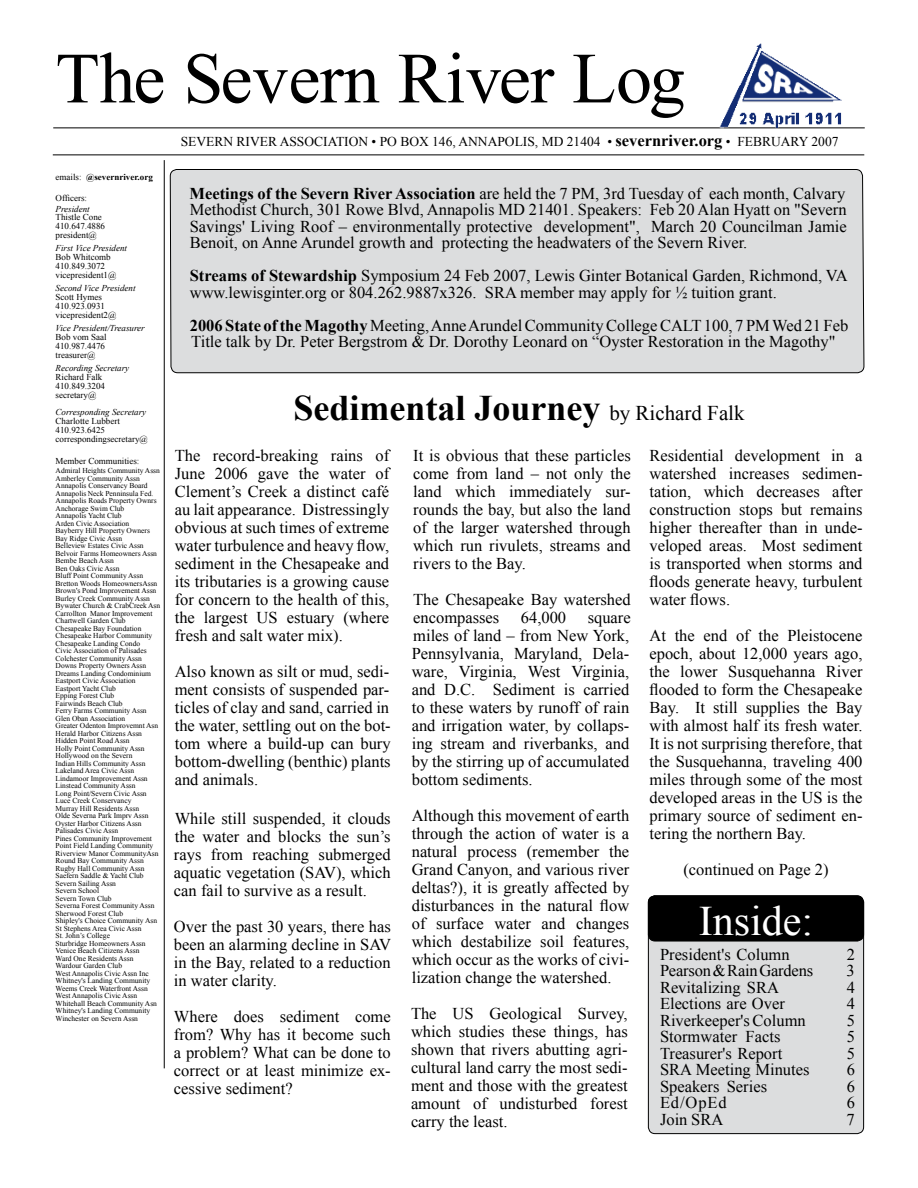
<style>
.page{position:relative;width:918px;height:1188px;background:#fff}
.page>*{position:absolute;margin:0;border:0;box-sizing:border-box;transform-origin:0 0}
.t1{font:72px "Times New Roman";color:#000}
.t2{font:42px "Times New Roman";color:#fff}
.t3{font:700 36px "Times New Roman";color:#000}
.t4{font:16.5px/18px "Times New Roman";color:#000;text-align:justify}
.t5{font:13.5px "Times New Roman";color:#000}
.t6{font:9px/8.9px "Times New Roman";color:#000}
.t7{font:italic 9px "Times New Roman";color:#000}
.t8{font:700 9px "Times New Roman";color:#000}
.t9{font:7.5px/7.5px "Times New Roman";color:#000}
.s1{font-weight:700;font-size:16.5px}
.s2{font-weight:400}
.s3{font-weight:700}
.s4{font-weight:400;font-size:21px}
</style>
<div class="page">
<hr style="left:53px;top:128px;width:812px;height:1px;background:#000">
<hr style="left:53px;top:154px;width:811px;height:1px;background:#000">
<hr style="left:164px;top:160px;width:1px;height:908px;background:#000">
<svg style="left:170px;top:43px;width:695px;height:331px"></svg>
<div style="left:648px;top:896px;width:216px;height:238px;background:#dcddde;border-radius:7px"></div>
<div style="left:648px;top:896px;width:216px;height:238px;border:1px solid #000;border-radius:7px"></div>
<div style="left:648px;top:896px;width:216px;height:45px;background:#000;border-radius:7px"></div>
<div style="left:648px;top:896px;width:216px;height:45px;border:1px solid #000;border-radius:7px"></div>
<h1 class="t1" style="left:56px;top:30px;width:631px">The Severn River Log</h1>
<p class="t5" style="left:181px;top:133px;width:659px">SEVERN RIVER ASSOCIATION • PO BOX 146, ANNAPOLIS, MD 21404 • <span class="s1">severnriver.org</span> • FEBRUARY 2007</p>
<p class="t8" style="left:56px;top:170px;width:99px"><span class="s2">emails:</span> @severnriver.org</p>
<p class="t6" style="left:56px;top:193px;width:33px">Officers:</p>
<p class="t7" style="left:56px;top:202px;width:36px">President</p>
<p class="t6" style="left:56px;top:213px;width:51px">Thistle Cone<br>410.647.4886 president@</p>
<p class="t7" style="left:56px;top:242px;width:73px">First Vice President</p>
<p class="t6" style="left:56px;top:253px;width:62px">Bob Whitcomb<br>410.849.3072 vicepresident1@</p>
<p class="t7" style="left:56px;top:282px;width:81px">Second Vice President</p>
<p class="t6" style="left:56px;top:293px;width:62px">Scott Hymes<br>410.923.0931 vicepresident2@</p>
<p class="t7" style="left:56px;top:322px;width:91px">Vice President/Treasurer</p>
<p class="t6" style="left:56px;top:332px;width:53px">Bob vom Saal<br>410.987.4476 treasurer@</p>
<p class="t7" style="left:56px;top:362px;width:75px">Recording Secretary</p>
<p class="t6" style="left:56px;top:372px;width:51px">Richard Falk<br>410.849.3204 secretary@</p>
<p class="t7" style="left:56px;top:406px;width:92px">Corresponding Secretary</p>
<p class="t6" style="left:56px;top:417px;width:94px">Charlotte Lubbert<br>410.923.6425 correspondingsecretary@</p>
<p class="t6" style="left:56px;top:457px;width:85px">Member Communities:</p>
<p class="t9" style="left:56px;top:467px;width:106px">Admiral Heights Community Assn<br>Amberley Community Assn<br>Annapolis Conservancy Board<br>Annapolis Neck Penninsula Fed.<br>Annapolis Roads Property Ownrs<br>Anchorage Swim Club<br>Annapolis Yacht Club<br>Arden Civic Association<br>Bayberry Hill Property Owners<br>Bay Ridge Civic Assn<br>Belleview Estates Civic Assn<br>Belvoir Farms Homeowners Assn<br>Bembe Beach Assn<br>Ben Oaks Civic Assn<br>Bluff Point Community Assn<br>Bretton Woods HomeownersAssn<br>Brown's Pond Improvement Assn<br>Burley Creek Community Assn<br>Bywater Church &amp; CrabCreek Asn<br>Carrollton Manor Improvement<br>Chartwell Garden Club<br>Chesapeake Bay Foundation<br>Chesapeake Harbor Community<br>Chesapeake Landing Condo<br>Civic Association of Palisades<br>Colchester Community Assn<br>Downs Property Owners Assn<br>Dreams Landing Condominium<br>Eastport Civic Association<br>Eastport Yacht Club<br>Epping Forest Club<br>Fairwinds Beach Club<br>Ferry Farms Community Assn<br>Glen Oban Association<br>Greater Odenton Improvemnt Asn<br>Herald Harbor Citizens Assn<br>Hidden Point Road Assn<br>Holly Point Community Assn<br>Hollywood on the Severn<br>Indian Hills Community Assn<br>Lakeland Area Civic Assn<br>Lindamoor Improvement Assn<br>Linstead Community Assn<br>Long Point/Severn Civic Assn<br>Luce Creek Conservancy<br>Murray Hill Residents Assn<br>Olde Severna Park Imprv Assn<br>Oyster Harbor Citizens Assn<br>Palisades Civic Assn<br>Pines Community Improvement<br>Point Field Landing Community<br>Riverview Manor CommunityAsn<br>Round Bay Community Assn<br>Rugby Hall Community Assn<br>Saefern Saddle &amp; Yacht Club<br>Severn Sailing Assn<br>Severn School<br>Severn Town Club<br>Severna Forest Community Assn<br>Sherwood Forest Club<br>Shipley's Choice Community Asn<br>St Stephens Area Civic Assn<br>St. John’s College<br>Sturbridge Homeowners Assn<br>Venice Beach Citizens Assn<br>Ward One Residents Assn<br>Wardour Garden Club<br>West Annapolis Civic Assn Inc<br>Whitney's Landing Community<br>Weems Creek Waterfront Assn<br>West Annapolis Civic Assn<br>Whitehall Beach Community Asn<br>Whitney's Landing Community<br>Winchester on Severn Assn</p>
<p class="t4" style="left:190px;top:185px;width:659px;line-height:16.5px"><span class="s3">Meetings of the Severn River Association</span> are held the 7 PM, 3rd Tuesday of each month, Calvary Methodist Church, 301 Rowe Blvd, Annapolis MD 21401. Speakers: Feb 20 Alan Hyatt on "Severn Savings' Living Roof – environmentally protective development", March 20 Councilman Jamie Benoit, on Anne Arundel growth and protecting the headwaters of the Severn River.</p>
<p class="t4" style="left:190px;top:267px;width:659px;line-height:16.5px"><span class="s3">Streams of Stewardship</span> Symposium 24 Feb 2007, Lewis Ginter Botanical Garden, Richmond, VA www.lewisginter.org or 804.262.9887x326. SRA member may apply for ½ tuition grant.</p>
<p class="t4" style="left:190px;top:317px;width:660px;line-height:16.5px"><span class="s3">2006 State of the Magothy</span> Meeting, Anne Arundel Community College CALT 100, 7 PM Wed 21 Feb<br>Title talk by Dr. Peter Bergstrom &amp; Dr. Dorothy Leonard on “Oyster Restoration in the Magothy"</p>
<h3 class="t3" style="left:293px;top:383px;width:453px">Sedimental Journey <span class="s4">by Richard Falk</span></h3>
<p class="t4" style="left:175px;top:446px;width:216px">The record-breaking rains of June 2006 gave the water of Clement’s Creek a distinct café au lait appearance. Distressingly obvious at such times of extreme water turbulence and heavy flow, sediment in the Chesapeake and its tributaries is a growing cause for concern to the health of this, the largest US estuary (where fresh and salt water mix).</p>
<p class="t4" style="left:175px;top:662px;width:218px">Also known as silt or mud, sedi&shy;ment consists of suspended par&shy;ticles of clay and sand, carried in the water, settling out on the bot&shy;tom where a build-up can bury bottom-dwelling (benthic) plants and animals.</p>
<p class="t4" style="left:174px;top:810px;width:218px">While still suspended, it clouds the water and blocks the sun’s rays from reaching submerged aquatic vegetation (SAV), which can fail to survive as a result.</p>
<p class="t4" style="left:174px;top:918px;width:219px">Over the past 30 years, there has been an alarming decline in SAV in the Bay, related to a reduction in water clarity.</p>
<p class="t4" style="left:174px;top:1008px;width:218px">Where does sediment come from? Why has it become such a problem? What can be done to correct or at least minimize ex&shy;cessive sediment?</p>
<p class="t4" style="left:650px;top:446px;width:215px">Residential development in a watershed increases sedimen&shy;tation, which decreases after construction stops but remains higher thereafter than in unde&shy;veloped areas. Most sediment is transported when storms and floods generate heavy, turbulent water flows.</p>
<p class="t4" style="left:650px;top:626px;width:215px">At the end of the Pleistocene epoch, about 12,000 years ago, the lower Susquehanna River flooded to form the Chesapeake Bay. It still supplies the Bay with almost half its fresh water.<br>It is not surprising therefore, that the Susquehanna, traveling 400 miles through some of the most developed areas in the US is the primary source of sediment en&shy;tering the northern Bay.</p>
<p class="t4" style="left:683px;top:860px;width:147px">(continued on Page 2)</p>
<p class="t4" style="left:413px;top:447px;width:219px">It is obvious that these particles come from land – not only the land which immediately sur&shy;rounds the bay, but also the land of the larger watershed through which run rivulets, streams and rivers to the Bay.</p>
<p class="t4" style="left:413px;top:591px;width:219px">The Chesapeake Bay watershed encompasses</p>
<p class="t4" style="left:521px;top:609px;width:47px">64,000</p>
<p class="t4" style="left:412px;top:609px;width:221px;text-indent:176px">square miles of land – from New York, Pennsylvania, Maryland, Dela&shy;ware, Virginia, West Virginia, and D.C. Sediment is carried to these waters by runoff of rain and irrigation water, by collaps&shy;ing stream and riverbanks, and by the stirring up of accumulated bottom sediments.</p>
<p class="t4" style="left:412px;top:807px;width:219px">Although this movement of earth through the action of water is a natural process (remember the Grand Canyon, and various river deltas?), it is greatly affected by disturbances in the natural flow of surface water and changes which destabilize soil features, which occur as the works of civi&shy;lization change the watershed.</p>
<p class="t4" style="left:411px;top:1005px;width:218px">The US Geological Survey, which studies these things, has shown that rivers abutting agri&shy;cultural land carry the most sedi&shy;ment and those with the greatest amount of undisturbed forest carry the least.</p>
<h2 class="t2" style="left:699px;top:893px;width:116px">Inside:</h2>
<p class="t4" style="left:660px;top:945px;width:131px">President's Column</p>
<p class="t4" style="left:847px;top:945px;width:10px">2</p>
<p class="t4" style="left:660px;top:962px;width:155px">Pearson &amp; Rain Gardens</p>
<p class="t4" style="left:847px;top:962px;width:10px">3</p>
<p class="t4" style="left:660px;top:978px;width:120px">Revitalizing SRA</p>
<p class="t4" style="left:847px;top:978px;width:10px">4</p>
<p class="t4" style="left:660px;top:995px;width:126px">Elections are Over</p>
<p class="t4" style="left:847px;top:995px;width:10px">4</p>
<p class="t4" style="left:660px;top:1011px;width:147px">Riverkeeper's Column</p>
<p class="t4" style="left:847px;top:1011px;width:10px">5</p>
<p class="t4" style="left:660px;top:1028px;width:122px">Stormwater Facts</p>
<p class="t4" style="left:847px;top:1028px;width:10px">5</p>
<p class="t4" style="left:660px;top:1044px;width:124px">Treasurer's Report</p>
<p class="t4" style="left:847px;top:1044px;width:10px">5</p>
<p class="t4" style="left:660px;top:1061px;width:151px">SRA Meeting Minutes</p>
<p class="t4" style="left:847px;top:1061px;width:10px">6</p>
<p class="t4" style="left:660px;top:1077px;width:109px">Speakers Series</p>
<p class="t4" style="left:847px;top:1077px;width:10px">6</p>
<p class="t4" style="left:660px;top:1094px;width:68px">Ed/OpEd</p>
<p class="t4" style="left:847px;top:1094px;width:10px">6</p>
<p class="t4" style="left:660px;top:1110px;width:65px">Join SRA</p>
<p class="t4" style="left:847px;top:1110px;width:10px">7</p>
</div>
